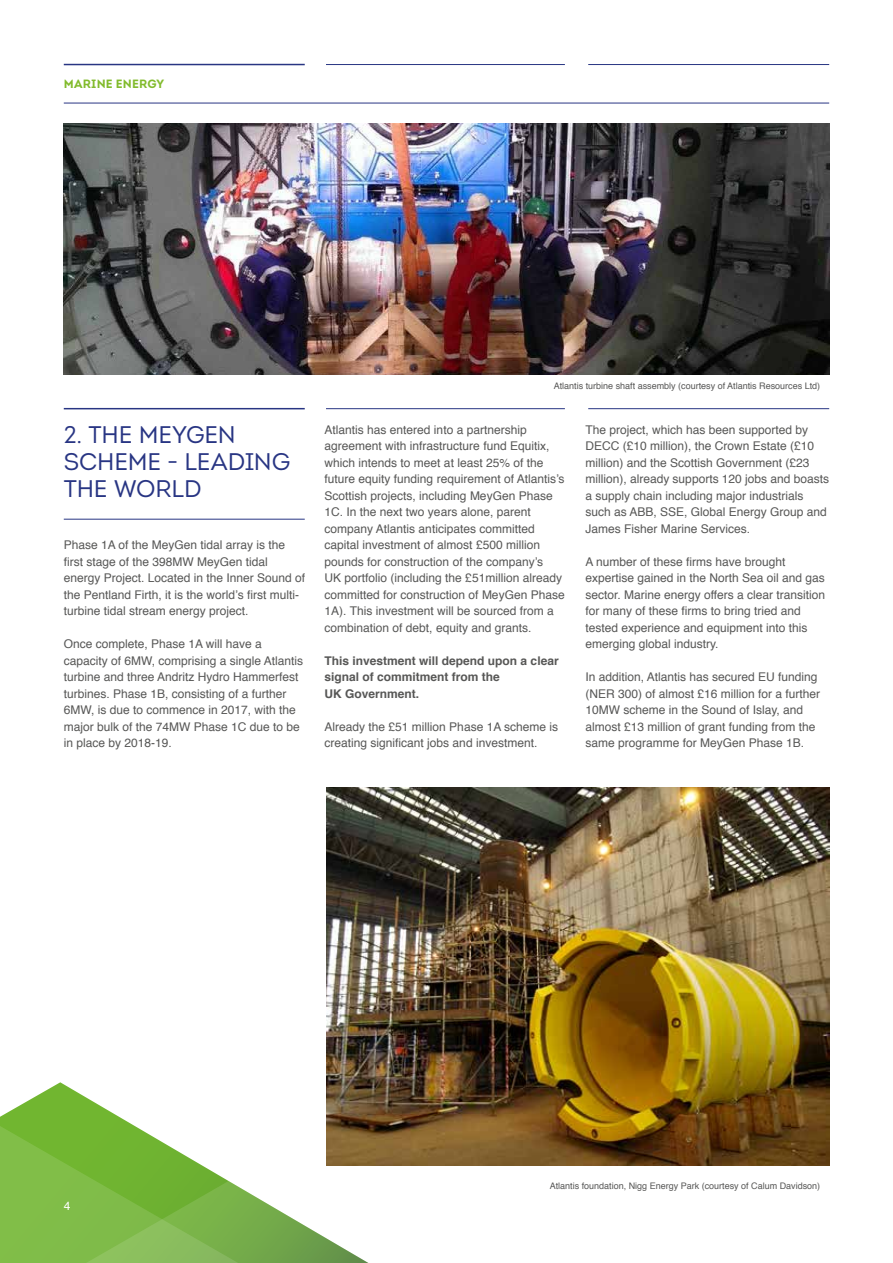
<style>
.page{position:relative;width:893px;height:1263px;background:#fff}
.page>*{position:absolute;margin:0;border:0;box-sizing:border-box;transform-origin:0 0}
.t1{font:24px/27px "Intro";letter-spacing:-.005em;color:#283583}
.t2{font:12px/16.5px "Helvetica";color:#575756}
.t3{font:700 12px/16.5px "Helvetica";color:#575756}
.t4{font:700 12px "Intro";letter-spacing:.02em;color:#82bb2d}
.t5{font:12px "Helvetica";color:#fff}
.t6{font:9px "Helvetica";color:#575756}
</style>
<div class="page">
<svg style="left:0;top:1082px;width:121px;height:36px"></svg>
<svg style="left:0;top:1118px;width:390px;height:145px"></svg>
<img style="left:64px;top:123px;width:765px;height:251px">
<hr style="left:326px;top:64px;width:239px;height:1px;background:#283583">
<hr style="left:64px;top:64px;width:241px;height:1px;background:#283583">
<hr style="left:588px;top:64px;width:241px;height:1px;background:#283583">
<hr style="left:64px;top:103px;width:765px;height:1px;background:#283583">
<hr style="left:326px;top:408px;width:239px;height:1px;background:#283583">
<hr style="left:64px;top:408px;width:241px;height:1px;background:#283583">
<hr style="left:588px;top:408px;width:241px;height:1px;background:#283583">
<hr style="left:64px;top:519px;width:241px;height:1px;background:#283583">
<img style="left:326px;top:787px;width:503px;height:378px">
<p class="t4" style="left:64px;top:77px;width:102px">MARINE ENERGY</p>
<h1 class="t1" style="left:64px;top:421px;width:228px">2. THE MEYGEN<br>SCHEME - LEADING<br>THE WORLD</h1>
<p class="t2" style="left:64px;top:537px;width:243px">Phase 1A of the MeyGen tidal array is the first stage of the 398MW MeyGen tidal energy Project. Located in the Inner Sound of the Pentland Firth, it is the world’s first multi&shy;turbine tidal stream energy project.</p>
<p class="t2" style="left:64px;top:636px;width:241px">Once complete, Phase 1A will have a capacity of 6MW, comprising a single Atlantis turbine and three Andritz Hydro Hammerfest turbines. Phase 1B, consisting of a further 6MW, is due to commence in 2017, with the major bulk of the 74MW Phase 1C due to be in place by 2018-19.</p>
<p class="t6" style="left:554px;top:379px;width:268px">Atlantis turbine shaft assembly (courtesy of Atlantis Resources Ltd)</p>
<p class="t2" style="left:325px;top:422px;width:242px">Atlantis has entered into a partnership agreement with infrastructure fund Equitix, which intends to meet at least 25% of the future equity funding requirement of Atlantis’s Scottish projects, including MeyGen Phase 1C. In the next two years alone, parent company Atlantis anticipates committed capital investment of almost £500 million pounds for construction of the company’s<br>UK portfolio (including the £51million already committed for construction of MeyGen Phase 1A). This investment will be sourced from a combination of debt, equity and grants.</p>
<p class="t3" style="left:325px;top:652px;width:236px">This investment will depend upon a clear signal of commitment from the<br>UK Government.</p>
<p class="t2" style="left:325px;top:719px;width:235px">Already the £51 million Phase 1A scheme is creating significant jobs and investment.</p>
<p class="t2" style="left:585px;top:422px;width:245px">The project, which has been supported by DECC (£10 million), the Crown Estate (£10 million) and the Scottish Government (£23 million), already supports 120 jobs and boasts a supply chain including major industrials such as ABB, SSE, Global Energy Group and James Fisher Marine Services.</p>
<p class="t2" style="left:585px;top:554px;width:241px">A number of these firms have brought expertise gained in the North Sea oil and gas sector. Marine energy offers a clear transition for many of these firms to bring tried and tested experience and equipment into this emerging global industry.</p>
<p class="t2" style="left:585px;top:669px;width:236px">In addition, Atlantis has secured EU funding (NER 300) of almost £16 million for a further 10MW scheme in the Sound of Islay, and almost £13 million of grant funding from the same programme for MeyGen Phase 1B.</p>
<p class="t5" style="left:64px;top:1197px;width:8px">4</p>
<p class="t6" style="left:550px;top:1179px;width:272px">Atlantis foundation, Nigg Energy Park (courtesy of Calum Davidson)</p>
</div>
